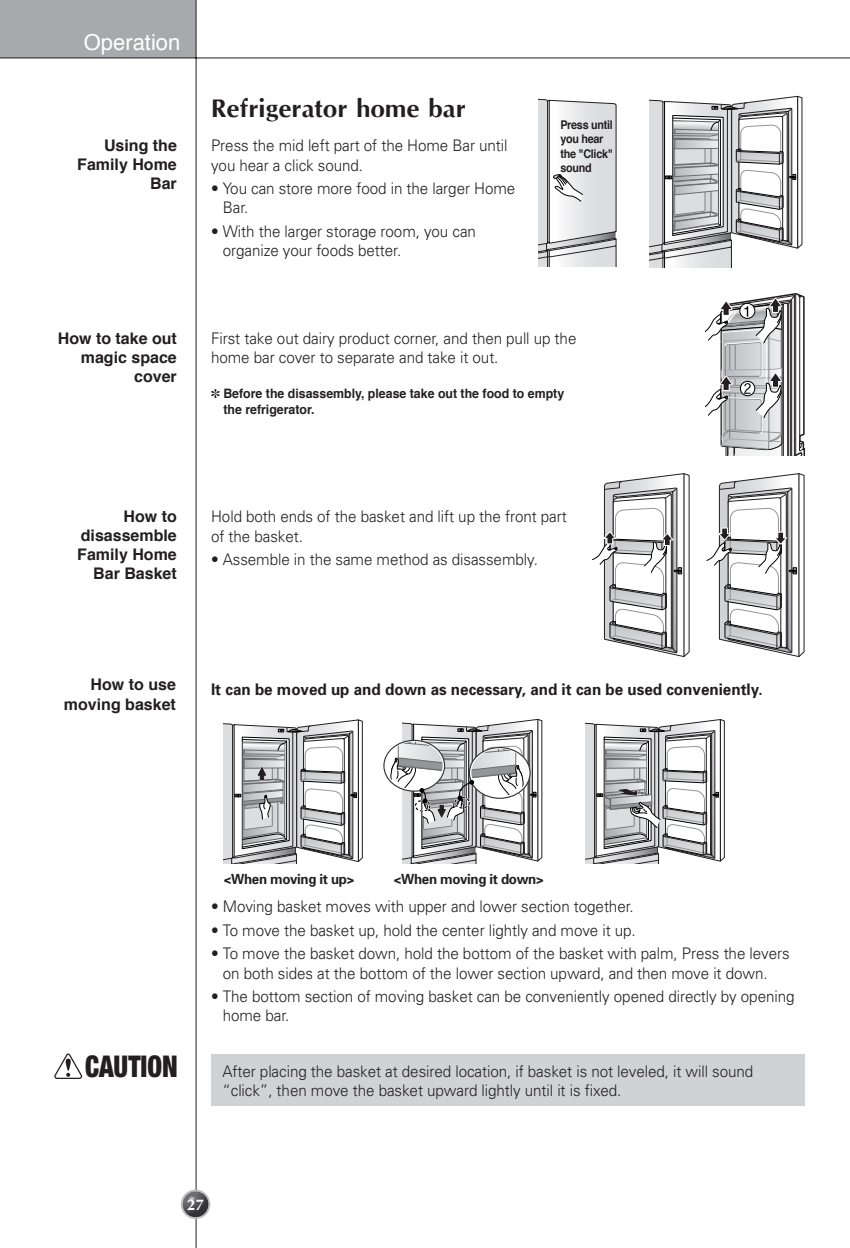
<style>
.page{position:relative;width:850px;height:1248px;background:#fff}
.page>*{position:absolute;margin:0;border:0;box-sizing:border-box;transform-origin:0 0}
.t1{font:900 condensed 30px "Helvetica Neue";color:#231f20;scale:.88 1}
.t2{font:700 26px "Optane";color:#231f20}
.t3{font:22px "Helvetica";color:#fff}
.t4{font:300 16px/19.2px "Univers";letter-spacing:-.005em;color:#231f20;scale:.95 1}
.t5{font:700 16px/19.2px "Helvetica";color:#231f20;text-align:right}
.t6{font:700 16px "Univers";color:#231f20;scale:.95 1}
.t7{font:700 16px "Optane";color:#fff}
.t8{font:700 14px "Univers";letter-spacing:-.025em;color:#231f20;scale:.95 1}
.t9{font:700 13px/15.6px "Helvetica";color:#231f20;scale:.95 1}
.t10{font:700 12px/14.4px "Helvetica";letter-spacing:-.025em;color:#231f20;scale:.9 1}
</style>
<div class="page">
<div style="left:0;top:1px;width:196px;height:56px;background:#a8a9ad"></div>
<hr style="left:196px;top:1px;width:1px;height:1247px;background:#231f20">
<hr style="left:0;top:57px;width:850px;height:1px;background:#231f20">
<svg style="left:181px;top:1190px;width:29px;height:29px"></svg>
<img style="left:183px;top:1191px;width:26px;height:26px;border-radius:50%">
<svg style="left:705px;top:293px;width:101px;height:162px"></svg>
<svg style="left:592px;top:473px;width:98px;height:184px"></svg>
<svg style="left:706px;top:473px;width:99px;height:184px"></svg>
<svg style="left:539px;top:98px;width:78px;height:168px"></svg>
<svg style="left:649px;top:96px;width:154px;height:172px"></svg>
<svg style="left:585px;top:719px;width:140px;height:144px"></svg>
<svg style="left:223px;top:719px;width:140px;height:144px"></svg>
<svg style="left:383px;top:740px;width:62px;height:52px"></svg>
<svg style="left:388px;top:719px;width:155px;height:144px"></svg>
<div style="left:212px;top:1055px;width:593px;height:51px;background:#d1d2d4"></div>
<svg style="left:54px;top:1054px;width:28px;height:25px"></svg>
<h3 class="t3" style="left:84px;top:33px;width:98px">Operation</h3>
<p class="t5" style="left:77px;top:137px;width:101px">Using the<br>Family Home<br>Bar</p>
<p class="t5" style="left:58px;top:330px;width:121px">How to take out magic space cover</p>
<h2 class="t2" style="left:211px;top:93px;width:256px">Refrigerator home bar</h2>
<p class="t4" style="left:211px;top:138px;width:314px">Press the mid left part of the Home Bar until you hear a click sound.</p>
<p class="t4" style="left:223px;top:180px;width:309px;text-indent:-12px">• You can store more food in the larger Home<br>Bar.</p>
<p class="t4" style="left:223px;top:223px;width:268px;text-indent:-12px">• With the larger storage room, you can organize your foods better.</p>
<p class="t10" style="left:560px;top:119px;width:60px">Press until you hear the "Click" sound</p>
<p class="t4" style="left:211px;top:330px;width:386px">First take out dairy product corner, and then pull up the home bar cover to separate and take it out.</p>
<p class="t9" style="left:223px;top:387px;width:360px;text-indent:-12px">✽ Before the disassembly, please take out the food to empty the refrigerator.</p>
<p class="t5" style="left:77px;top:508px;width:101px">How to disassemble<br>Family Home<br>Bar Basket</p>
<p class="t4" style="left:211px;top:509px;width:376px">Hold both ends of the basket and lift up the front part of the basket.</p>
<p class="t4" style="left:211px;top:552px;width:346px">• Assemble in the same method as disassembly.</p>
<p class="t5" style="left:91px;top:677px;width:87px">How to use</p>
<p class="t6" style="left:211px;top:683px;width:582px">It can be moved up and down as necessary, and it can be used conveniently.</p>
<p class="t5" style="left:64px;top:696px;width:114px">moving basket</p>
<p class="t8" style="left:224px;top:873px;width:139px">&lt;When moving it up&gt;</p>
<p class="t8" style="left:394px;top:873px;width:159px">&lt;When moving it down&gt;</p>
<h1 class="t1" style="left:85px;top:1055px;width:107px">CAUTION</h1>
<p class="t4" style="left:211px;top:898px;width:446px">• Moving basket moves with upper and lower section together.</p>
<p class="t4" style="left:211px;top:922px;width:449px">• To move the basket up, hold the center lightly and move it up.</p>
<p class="t4" style="left:223px;top:946px;width:598px;text-indent:-12px">• To move the basket down, hold the bottom of the basket with palm, Press the levers on both sides at the bottom of the lower section upward, and then move it down.</p>
<p class="t4" style="left:223px;top:988px;width:603px;text-indent:-12px">• The bottom section of moving basket can be conveniently opened directly by opening home bar.</p>
<p class="t4" style="left:222px;top:1063px;width:560px">After placing the basket at desired location, if basket is not leveled, it will sound “click”, then move the basket upward lightly until it is fixed.</p>
<p class="t7" style="left:187px;top:1195px;width:19px">27</p>
</div>
